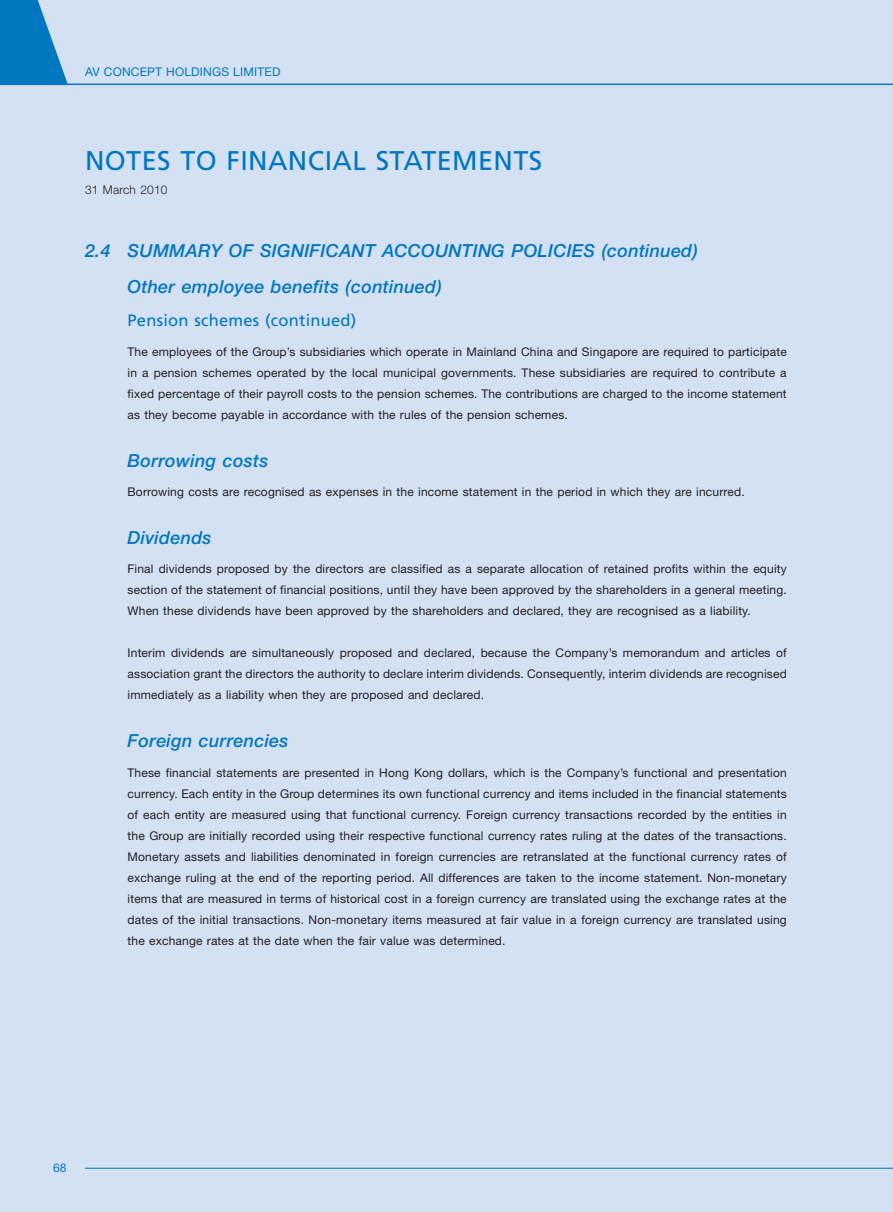
<style>
.page{position:relative;width:893px;height:1212px;background:#d4e1f2}
.page>*{position:absolute;margin:0;border:0;box-sizing:border-box;transform-origin:0 0}
.t1{font:27px "Frutiger LT Std";letter-spacing:.015em;color:#0077c0}
.t2{font:italic 500 18px/35.2px "Helvetica Neue LT Std";letter-spacing:.015em;color:#0077c0}
.t3{font:16.5px "Frutiger LT Std";letter-spacing:.015em;color:#0077c0}
.t4{font:12px/21px "Helvetica Neue LT Std";letter-spacing:.015em;color:#231f20;text-align:justify}
.t5{font:12px "Helvetica Neue LT Std";letter-spacing:.015em;color:#0077c0}
.t6{font:300 12px "Helvetica Neue LT Std";letter-spacing:.015em;color:#231f20}
</style>
<div class="page">
<hr style="left:0;top:84px;width:893px;height:1px;background:#0077c0">
<svg style="left:0;top:0;width:68px;height:84px"></svg>
<hr style="left:85px;top:1168px;width:808px;height:1px;background:#0077c0">
<p class="t5" style="left:85px;top:64px;width:155px">av Concept Holdi ngs Limi</p>
<p class="t5" style="left:257px;top:64px;width:23px">ted</p>
<p class="t1" style="left:85px;top:145px;width:459px">NOTES TO FINANCIAL STATEMENTS</p>
<p class="t6" style="left:85px;top:182px;width:84px">31 March 2010</p>
<p class="t2" style="left:128px;top:233px;width:572px;text-indent:-42px">2.4 SUMMARY OF SIGNIFICANT ACCOUNTING POLICIES (continued)<br>Other employee benefits (continued)</p>
<p class="t3" style="left:128px;top:311px;width:230px">Pension schemes (continued)</p>
<p class="t4" style="left:128px;top:341px;width:661px">The employees of the Group’s subsidiaries which operate in Mainland China and Singapore are required to participate in a pension schemes operated by the local municipal governments. These subsidiaries are required to contribute a fixed percentage of their payroll costs to the pension schemes. The contributions are charged to the income statement as they become payable in accordance with the rules of the pension schemes.</p>
<p class="t2" style="left:128px;top:442px;width:142px">Borrowing costs</p>
<p class="t4" style="left:128px;top:481px;width:619px">Borrowing costs are recognised as expenses in the income statement in the period in which they are incurred.</p>
<p class="t2" style="left:128px;top:520px;width:86px">Dividends</p>
<p class="t4" style="left:128px;top:558px;width:661px">Final dividends proposed by the directors are classified as a separate allocation of retained profits within the equity section of the statement of financial positions, until they have been approved by the shareholders in a general meeting.<br>When these dividends have been approved by the shareholders and declared, they are recognised as a liability.</p>
<p class="t4" style="left:128px;top:642px;width:661px">Interim dividends are simultaneously proposed and declared, because the Company’s memorandum and articles of association grant the directors the authority to declare interim dividends. Consequently, interim dividends are recognised immediately as a liability when they are proposed and declared.</p>
<p class="t2" style="left:128px;top:723px;width:162px">Foreign currencies</p>
<p class="t4" style="left:128px;top:762px;width:661px">These financial statements are presented in Hong Kong dollars, which is the Company’s functional and presentation currency. Each entity in the Group determines its own functional currency and items included in the financial statements of each entity are measured using that functional currency. Foreign currency transactions recorded by the entities in the Group are initially recorded using their respective functional currency rates ruling at the dates of the transactions.<br>Monetary assets and liabilities denominated in foreign currencies are retranslated at the functional currency rates of exchange ruling at the end of the reporting period. All differences are taken to the income statement. Non-monetary items that are measured in terms of historical cost in a foreign currency are translated using the exchange rates at the dates of the initial transactions. Non-monetary items measured at fair value in a foreign currency are translated using the exchange rates at the date when the fair value was determined.</p>
<p class="t5" style="left:53px;top:1161px;width:15px">68</p>
</div>
